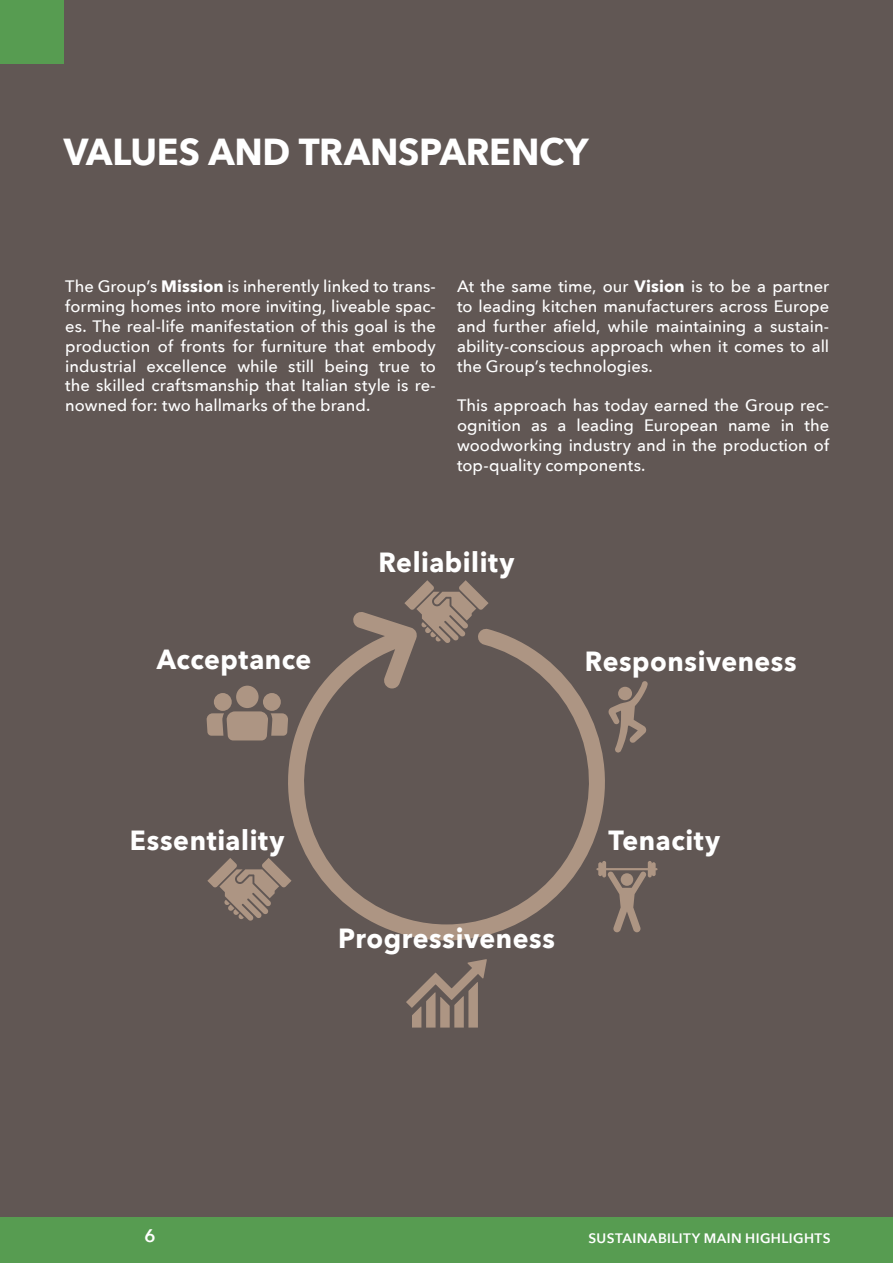
<style>
.page{position:relative;width:893px;height:1263px;background:#fff}
.page>*{position:absolute;margin:0;border:0;box-sizing:border-box;transform-origin:0 0}
.t1{font:700 37.5px "Avenir Next";letter-spacing:-.005em;color:#fff;scale:.96 1}
.t2{font:700 27.6px "Avenir Next";letter-spacing:.02em;color:#fff;scale:.96 1}
.t3{font:600 18.15px "Avenir Next";color:#fff}
.t4{font:500 16.5px/19.8px "Avenir Next";color:#fff;text-align:justify}
.t5{font:600 13.65px "Avenir Next";letter-spacing:.03em;color:#fff}
.s1{font-weight:700}
</style>
<div class="page">
<div style="left:0;top:1216px;width:893px;height:47px;background:#579c51"></div>
<div style="left:0;top:0;width:893px;height:1216px;background:#615754"></div>
<svg style="left:288px;top:612px;width:330px;height:328px"></svg>
<svg style="left:404px;top:580px;width:85px;height:63px"></svg>
<svg style="left:207px;top:858px;width:85px;height:63px"></svg>
<svg style="left:406px;top:959px;width:81px;height:68px"></svg>
<div style="left:236px;top:686px;width:23px;height:22px;background:#ad9583;border-radius:50%"></div>
<div style="left:263px;top:693px;width:18px;height:18px;background:#ad9583;border-radius:50%"></div>
<div style="left:214px;top:693px;width:18px;height:18px;background:#ad9583;border-radius:50%"></div>
<svg style="left:206px;top:711px;width:82px;height:29px"></svg>
<svg style="left:596px;top:861px;width:61px;height:71px"></svg>
<svg style="left:608px;top:681px;width:40px;height:72px"></svg>
<div style="left:0;top:0;width:64px;height:64px;background:#579c51"></div>
<p class="t1" style="left:64px;top:119px;width:548px">VALUES AND TRANSPARENCY</p>
<p class="t4" style="left:65px;top:276px;width:372px">The Group’s <span class="s1">Mission</span> is inherently linked to trans&shy;forming homes into more inviting, liveable spac&shy;es. The real-life manifestation of this goal is the production of fronts for furniture that embody industrial excellence while still being true to the skilled craftsmanship that Italian style is re&shy;nowned for: two hallmarks of the brand.</p>
<p class="t4" style="left:457px;top:276px;width:374px">At the same time, our <span class="s1">Vision</span> is to be a partner to leading kitchen manufacturers across Europe and further afield, while maintaining a sustain&shy;ability-conscious approach when it comes to all the Group’s technologies.</p>
<p class="t4" style="left:457px;top:395px;width:374px">This approach has today earned the Group rec&shy;ognition as a leading European name in the woodworking industry and in the production of top-quality components.</p>
<p class="t2" style="left:378px;top:538px;width:143px">Reliability</p>
<p class="t2" style="left:157px;top:636px;width:162px">Acceptance</p>
<p class="t2" style="left:585px;top:637px;width:222px">Responsiveness</p>
<p class="t2" style="left:130px;top:816px;width:162px">Essentiality</p>
<p class="t2" style="left:608px;top:816px;width:118px">Tenacity</p>
<p class="t2" style="left:338px;top:915px;width:227px">Progressiveness</p>
<p class="t3" style="left:144px;top:1220px;width:13px">6</p>
<p class="t5" style="left:588px;top:1227px;width:244px">SUSTAINABILITY MAIN HIGHLIGHTS</p>
</div>
